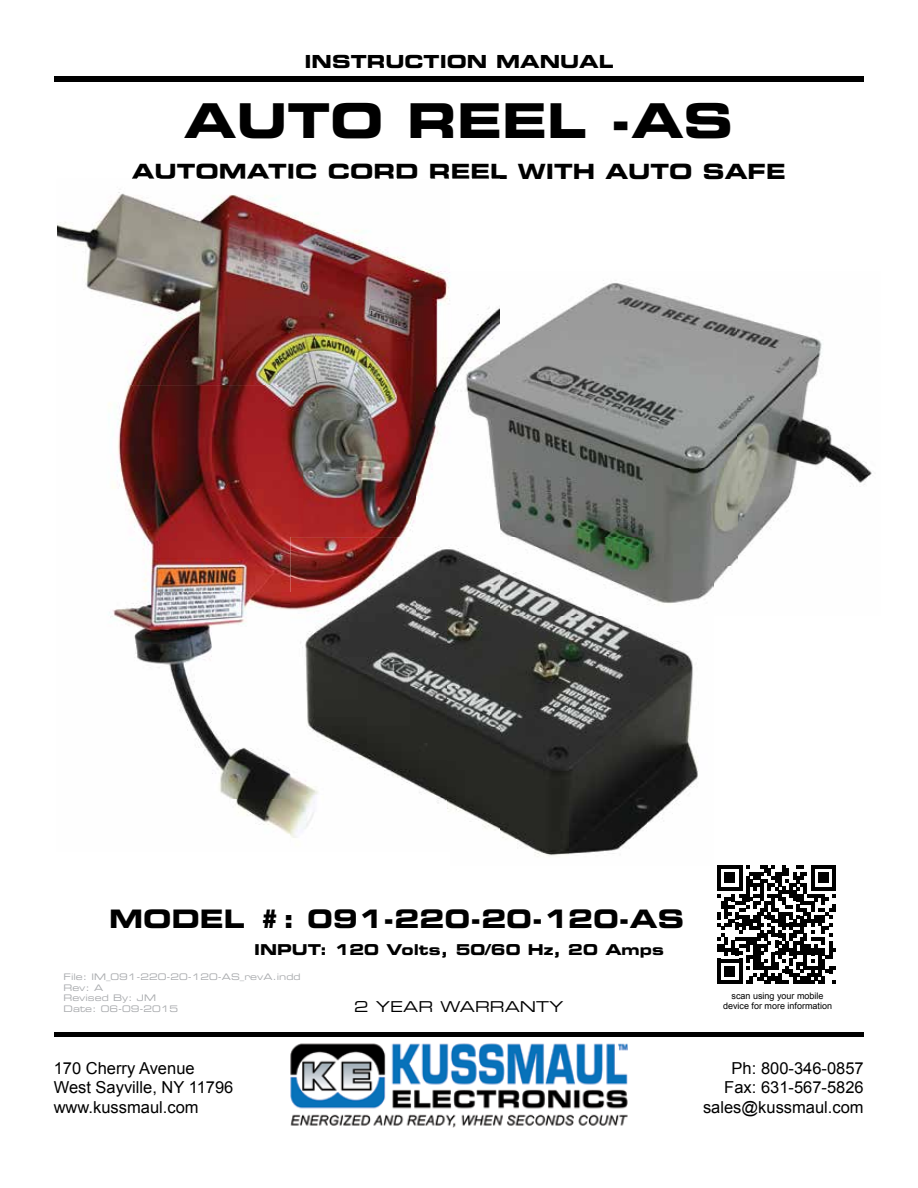
<style>
.page{position:relative;width:918px;height:1188px;background:#fff}
.page>*{position:absolute;margin:0;border:0;box-sizing:border-box;transform-origin:0 0}
.t1{font:48px "Eurostile Bold Extended Two";color:#000}
.t2{font:25.5px "Eurostile Bold Extended Two";color:#000}
.t3{font:21px "Eurostile Bold Extended Two";color:#000}
.t4{font:18px "Eurostile Bold Extended Two";color:#000}
.t5{font:16.5px/19.8px "Arial";color:#000}
.t6{font:15px "Eurostile Bold Extended Two";color:#000}
.t7{font:15px "Eurostile Extended Two";color:#000}
.t8{font:9px/10.8px "Eurostile Extended Two";color:#a7a9ac}
.t9{font:9px/10.8px "Arial";color:#000;text-align:center}
</style>
<div class="page">
<div style="left:54px;top:76px;width:810px;height:6px;background:#000"></div>
<img style="left:290px;top:1043px;width:338px;height:85px">
<hr style="left:54px;top:1032px;width:810px;height:4px;background:#000">
<img style="left:57px;top:192px;width:246px;height:401px">
<img style="left:303px;top:221px;width:136px;height:316px">
<img style="left:109px;top:593px;width:181px;height:241px">
<svg style="left:717px;top:865px;width:119px;height:119px"></svg>
<img style="left:500px;top:280px;width:237px;height:287px">
<img style="left:737px;top:316px;width:135px;height:246px">
<img style="left:713px;top:567px;width:16px;height:21px">
<img style="left:416px;top:271px;width:84px;height:266px">
<img style="left:500px;top:616px;width:198px;height:241px">
<img style="left:290px;top:537px;width:157px;height:301px">
<img style="left:447px;top:616px;width:53px;height:214px">
<img style="left:416px;top:537px;width:297px;height:79px">
<p class="t4" style="left:305px;top:49px;width:310px">INSTRUCTION MANUAL</p>
<h1 class="t1" style="left:184px;top:87px;width:550px">AUTO REEL -AS</h1>
<p class="t3" style="left:132px;top:156px;width:656px">AUTOMATIC CORD REEL WITH AUTO SAFE</p>
<h2 class="t2" style="left:109px;top:900px;width:577px">MODEL #: 091-220-20-120-AS</h2>
<p class="t6" style="left:254px;top:939px;width:411px">INPUT: 120 Volts, 50/60 Hz, 20 Amps</p>
<p class="t8" style="left:64px;top:971px;width:239px">File: IM_091-220-20-120-AS_revA.indd<br>Rev: A<br>Revised By: JM<br>Date: 06-09-2015</p>
<p class="t7" style="left:354px;top:997px;width:211px">2 YEAR WARRANTY</p>
<p class="t9" style="left:723px;top:990px;width:111px">scan using your mobile device for more information</p>
<p class="t5" style="left:54px;top:1058px;width:181px">170 Cherry Avenue<br>West Sayville, NY 11796 www.kussmaul.com</p>
<p class="t5" style="left:703px;top:1058px;width:162px;text-align:right">Ph: 800-346-0857<br>Fax: 631-567-5826 sales@kussmaul.com</p>
</div>
